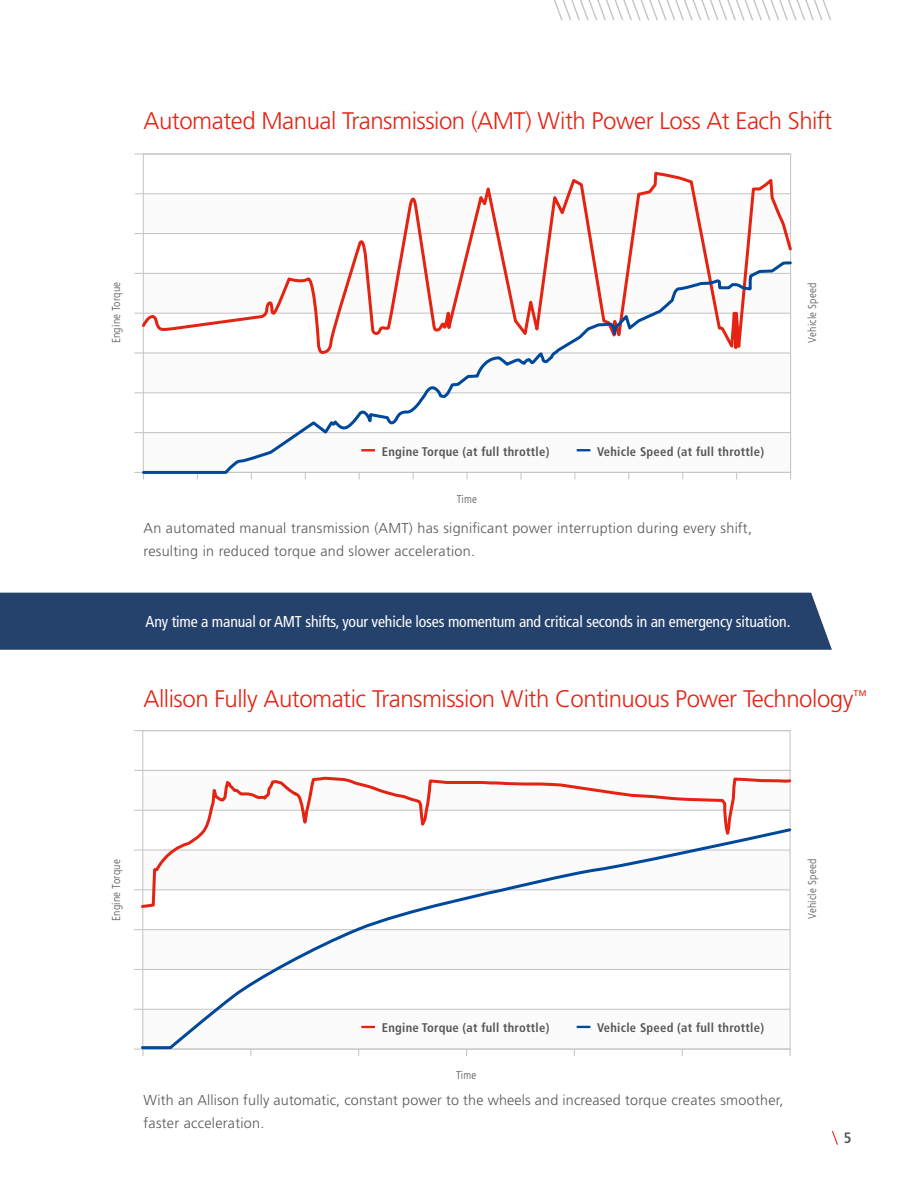
<style>
.page{position:relative;width:918px;height:1188px;background:#fff}
.page>*{position:absolute;margin:0;border:0;box-sizing:border-box;transform-origin:0 0}
.t1{font:300 24px "Frutiger LT Pro";letter-spacing:-.02em;color:#e42313}
.t2{font:condensed 15.75px "Frutiger LT Pro";letter-spacing:-.01em;color:#fff}
.t3{font:700 condensed 15px "Frutiger LT Pro";color:#575756}
.t4{font:300 14.4px/23px "Frutiger LT Pro";letter-spacing:.02em;color:#575756}
.t5{font:700 condensed 12.6px "Frutiger LT Pro";letter-spacing:.02em;color:#575756}
.t6{font:300 condensed 11.4px "Frutiger LT Pro";letter-spacing:.02em;color:#575756}
</style>
<div class="page">
<div style="left:0;top:593px;width:832px;height:57px;background:#25426d"></div>
<svg style="left:832px;top:1131px;width:6px;height:14px"></svg>
<svg style="left:554px;top:0;width:277px;height:21px"></svg>
<div style="left:144px;top:771px;width:646px;height:39px;background:#fbfbfb"></div>
<hr style="left:134px;top:730px;width:656px;height:1px;background:#c6c6c6">
<hr style="left:134px;top:770px;width:657px;height:1px;background:#c6c6c6">
<hr style="left:134px;top:810px;width:656px;height:1px;background:#c6c6c6">
<hr style="left:134px;top:850px;width:656px;height:1px;background:#c6c6c6">
<hr style="left:134px;top:889px;width:656px;height:1px;background:#c6c6c6">
<hr style="left:134px;top:929px;width:656px;height:1px;background:#c6c6c6">
<hr style="left:134px;top:969px;width:656px;height:1px;background:#c6c6c6">
<hr style="left:134px;top:1009px;width:656px;height:1px;background:#c6c6c6">
<hr style="left:134px;top:1049px;width:656px;height:1px;background:#c6c6c6">
<hr style="left:134px;top:153px;width:657px;height:1px;background:#c6c6c6">
<hr style="left:135px;top:193px;width:656px;height:1px;background:#c6c6c6">
<hr style="left:134px;top:233px;width:657px;height:1px;background:#c6c6c6">
<hr style="left:134px;top:273px;width:657px;height:1px;background:#c6c6c6">
<hr style="left:134px;top:313px;width:657px;height:1px;background:#c6c6c6">
<hr style="left:134px;top:352px;width:657px;height:2px;background:#c6c6c6">
<hr style="left:134px;top:392px;width:657px;height:1px;background:#c6c6c6">
<hr style="left:134px;top:432px;width:657px;height:1px;background:#c6c6c6">
<hr style="left:134px;top:472px;width:657px;height:1px;background:#c6c6c6">
<svg style="left:140px;top:153px;width:652px;height:241px"></svg>
<svg style="left:141px;top:260px;width:651px;height:220px"></svg>
<svg style="left:361px;top:449px;width:14px;height:2px"></svg>
<svg style="left:577px;top:449px;width:13px;height:2px"></svg>
<svg style="left:139px;top:775px;width:653px;height:51px"></svg>
<svg style="left:139px;top:826px;width:653px;height:225px"></svg>
<h1 class="t1" style="left:144px;top:107px;width:690px">Automated Manual Transmission (AMT) With Power Loss At Each Shift</h1>
<p class="t6" style="left:110px;top:343px;width:63px;rotate:-90deg">Engine Torque</p>
<p class="t6" style="left:806px;top:343px;width:62px;rotate:-90deg">Vehicle Speed</p>
<p class="t5" style="left:382px;top:444px;width:169px">Engine Torque (at full throttle)</p>
<p class="t6" style="left:457px;top:492px;width:22px">Time</p>
<p class="t5" style="left:597px;top:444px;width:168px">Vehicle Speed (at full throttle)</p>
<p class="t4" style="left:144px;top:517px;width:610px">An automated manual transmission (AMT) has significant power interruption during every shift, resulting in reduced torque and slower acceleration.</p>
<p class="t2" style="left:146px;top:612px;width:646px">Any time a manual or AMT shifts, your vehicle loses momentum and critical seconds in an emergency situation.</p>
<h1 class="t1" style="left:144px;top:685px;width:725px">Allison Fully Automatic Transmission With Continuous Power Technology<sup>™</sup></h1>
<p class="t6" style="left:110px;top:921px;width:63px;rotate:-90deg">Engine Torque</p>
<p class="t6" style="left:806px;top:919px;width:62px;rotate:-90deg">Vehicle Speed</p>
<p class="t5" style="left:382px;top:1020px;width:169px">Engine Torque (at full throttle)</p>
<p class="t6" style="left:456px;top:1068px;width:22px">Time</p>
<p class="t5" style="left:597px;top:1020px;width:168px">Vehicle Speed (at full throttle)</p>
<p class="t4" style="left:144px;top:1089px;width:641px">With an Allison fully automatic, constant power to the wheels and increased torque creates smoother, faster acceleration.</p>
<p class="t3" style="left:844px;top:1129px;width:9px">5</p>
</div>
